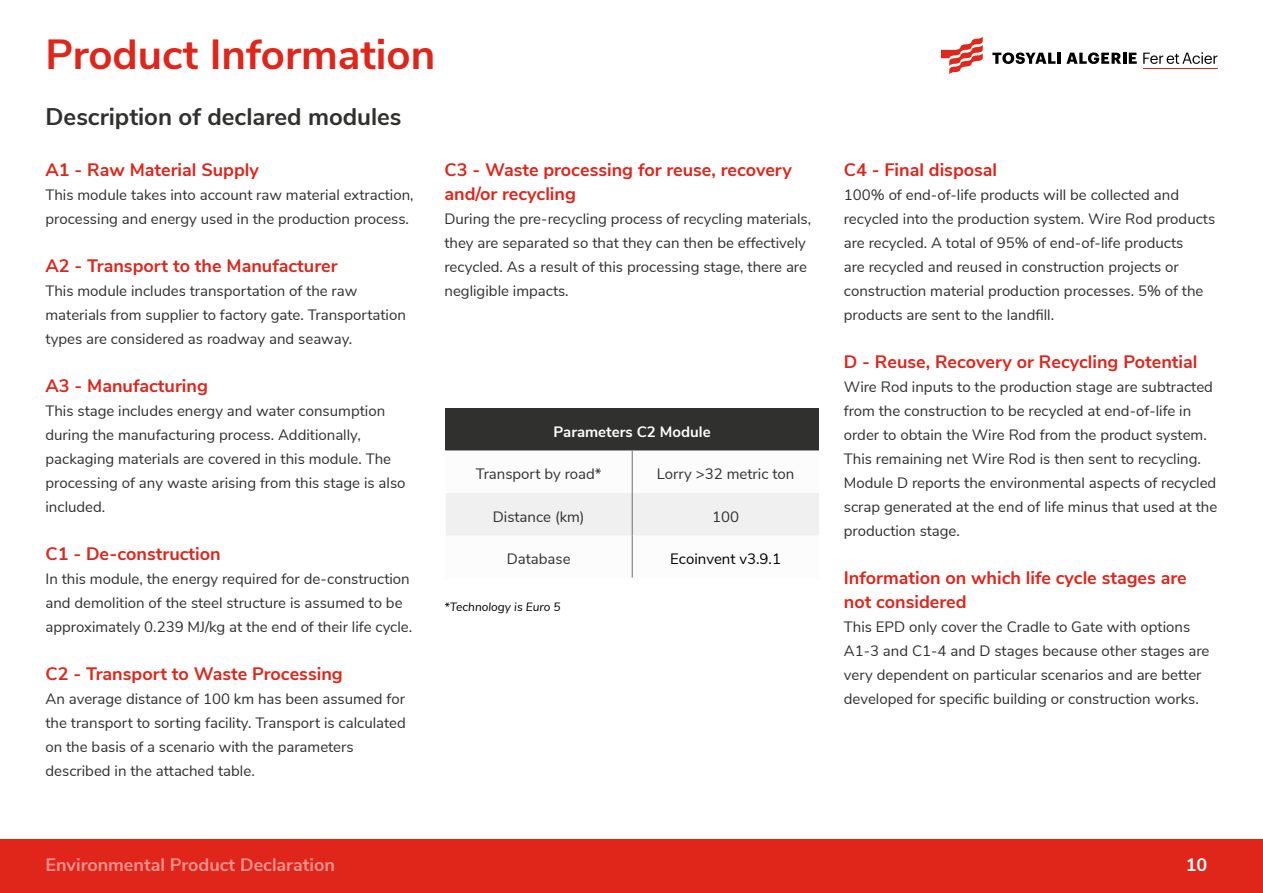
<style>
.page{position:relative;width:1263px;height:893px;background:#fff}
.page>*{position:absolute;margin:0;border:0;box-sizing:border-box;transform-origin:0 0}
.t1{font:700 42px "Nunito Sans";color:#e0251b}
.t2{font:700 24px "Nunito Sans";color:#30302f}
.t3{font:700 18px/24px "Nunito Sans";color:#e0251b}
.t4{font:700 18px "Nunito Sans";color:#ef928d}
.t5{font:700 18px "Nunito Sans";color:#fff}
.t6{font:15px/24px "Nunito Sans";color:#30302f}
.t7{font:700 15px "Nunito Sans";color:#fff}
.t8{font:15px "Nunito Sans";color:#000}
.t9{font:italic 12px "Nunito Sans";color:#000}
</style>
<div class="page">
<div style="left:0;top:839px;width:1263px;height:54px;background:#e0251b"></div>
<svg style="left:941px;top:37px;width:42px;height:37px"></svg>
<svg style="left:992px;top:52px;width:68px;height:12px"></svg>
<svg style="left:1066px;top:52px;width:71px;height:12px"></svg>
<svg style="left:1143px;top:52px;width:74px;height:12px"></svg>
<hr style="left:1143px;top:68px;width:74px;height:1px;background:#df271c">
<div style="left:445px;top:408px;width:374px;height:42px;background:#30302f"></div>
<svg style="left:446px;top:450px;width:373px;height:127px"></svg>
<div style="left:446px;top:493px;width:373px;height:42px;background:#f0f0f1"></div>
<hr style="left:632px;top:450px;width:1px;height:43px;background:#7c7b7a">
<hr style="left:632px;top:493px;width:1px;height:42px;background:#7c7b7a">
<hr style="left:632px;top:535px;width:1px;height:42px;background:#7c7b7a">
<h1 class="t1" style="left:45px;top:24px;width:391px">Product Information</h1>
<h2 class="t2" style="left:45px;top:99px;width:358px">Description of declared modules</h2>
<p class="t3" style="left:45px;top:157px;width:215px">A1 - Raw Material Supply</p>
<p class="t6" style="left:45px;top:182px;width:370px">This module takes into account raw material extraction, processing and energy used in the production process.</p>
<p class="t3" style="left:45px;top:253px;width:294px">A2 - Transport to the Manufacturer</p>
<p class="t6" style="left:45px;top:278px;width:362px">This module includes transportation of the raw materials from supplier to factory gate. Transportation types are considered as roadway and seaway.</p>
<p class="t3" style="left:45px;top:373px;width:164px">A3 - Manufacturing</p>
<p class="t6" style="left:45px;top:398px;width:361px">This stage includes energy and water consumption during the manufacturing process. Additionally, packaging materials are covered in this module. The processing of any waste arising from this stage is also included.</p>
<p class="t3" style="left:45px;top:541px;width:177px">C1 - De-construction</p>
<p class="t6" style="left:45px;top:566px;width:368px">In this module, the energy required for de-construction and demolition of the steel structure is assumed to be approximately 0.239 MJ/kg at the end of their life cycle.</p>
<p class="t3" style="left:45px;top:661px;width:299px">C2 - Transport to Waste Processing</p>
<p class="t6" style="left:45px;top:686px;width:362px">An average distance of 100 km has been assumed for the transport to sorting facility. Transport is calculated on the basis of a scenario with the parameters described in the attached table.</p>
<p class="t3" style="left:444px;top:157px;width:349px">C3 - Waste processing for reuse, recovery and/or recycling</p>
<p class="t6" style="left:444px;top:206px;width:368px">During the pre-recycling process of recycling materials, they are separated so that they can then be effectively recycled. As a result of this processing stage, there are negligible impacts.</p>
<p class="t7" style="left:554px;top:421px;width:159px">Parameters C2 Module</p>
<p class="t6" style="left:476px;top:461px;width:127px">Transport by road*</p>
<p class="t6" style="left:657px;top:461px;width:139px">Lorry &gt;32 metric ton</p>
<p class="t6" style="left:493px;top:504px;width:93px">Distance (km)</p>
<p class="t6" style="left:712px;top:504px;width:29px">100</p>
<p class="t6" style="left:507px;top:546px;width:65px">Database</p>
<p class="t8" style="left:670px;top:548px;width:112px">Ecoinvent v3.9.1</p>
<p class="t9" style="left:444px;top:598px;width:118px">*Technology is Euro 5</p>
<p class="t3" style="left:844px;top:157px;width:155px">C4 - Final disposal</p>
<p class="t6" style="left:844px;top:182px;width:373px">100% of end-of-life products will be collected and recycled into the production system. Wire Rod products are recycled. A total of 95% of end-of-life products<br>are recycled and reused in construction projects or construction material production processes. 5% of the products are sent to the landfill.</p>
<p class="t3" style="left:844px;top:349px;width:355px">D - Reuse, Recovery or Recycling Potential</p>
<p class="t6" style="left:844px;top:374px;width:375px">Wire Rod inputs to the production stage are subtracted from the construction to be recycled at end-of-life in order to obtain the Wire Rod from the product system.<br>This remaining net Wire Rod is then sent to recycling.<br>Module D reports the environmental aspects of recycled scrap generated at the end of life minus that used at the production stage.</p>
<p class="t3" style="left:844px;top:565px;width:344px">Information on which life cycle stages are not considered</p>
<p class="t6" style="left:844px;top:614px;width:367px">This EPD only cover the Cradle to Gate with options A1-3 and C1-4 and D stages because other stages are very dependent on particular scenarios and are better developed for specific building or construction works.</p>
<p class="t4" style="left:45px;top:852px;width:291px">Environmental Product Declaration</p>
<p class="t5" style="left:1186px;top:851px;width:23px">10</p>
</div>
